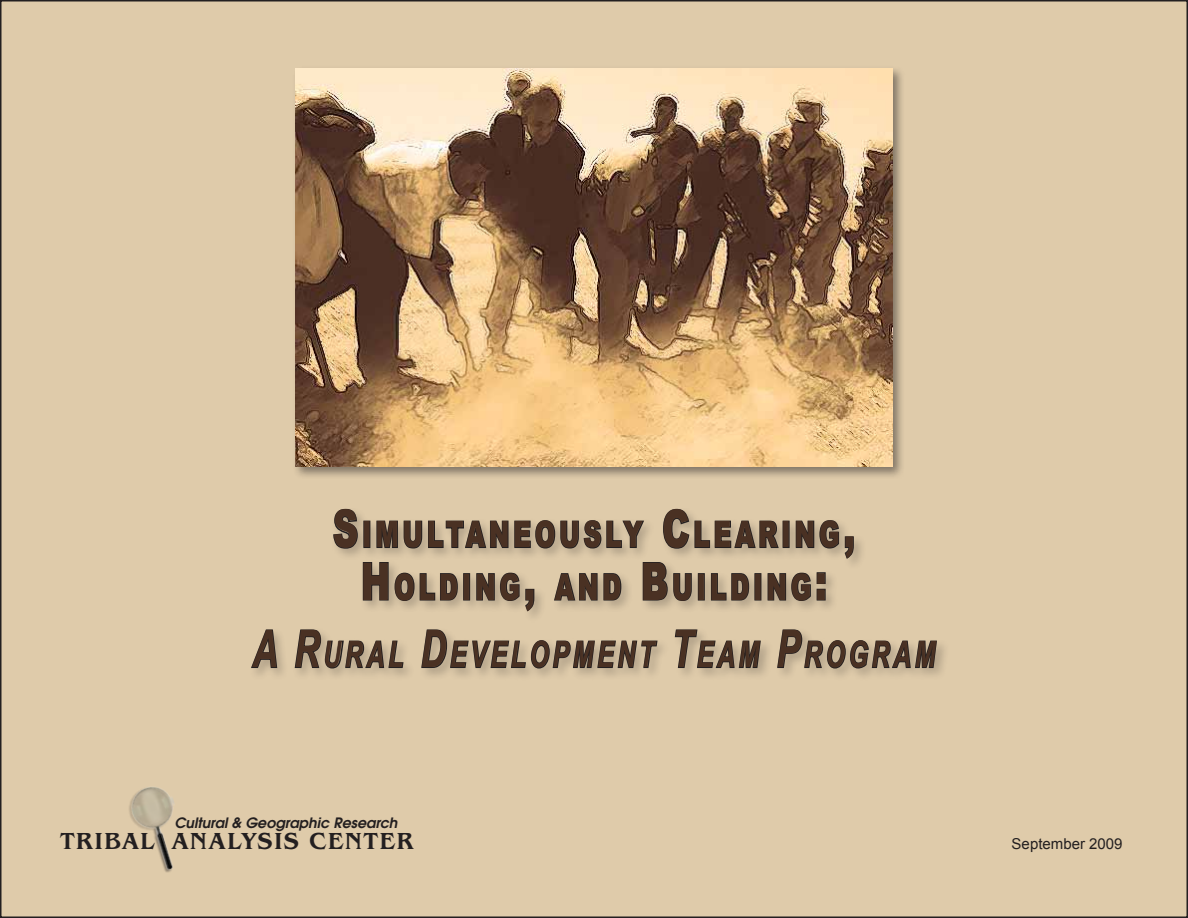
<style>
.page{position:relative;width:1188px;height:918px;background:#fff}
.page>*{position:absolute;margin:0;border:0;box-sizing:border-box;transform-origin:0 0}
.t1{font:900 36.15px/52.5px "Arial";letter-spacing:.145em;color:#4a3123;text-align:center;scale:.69 1}
.t2{font:italic 700 36.15px "Arial";letter-spacing:.145em;color:#4a3123;scale:.69 1}
.t3{font:500 24px "Benguiat";letter-spacing:.05em;color:#231f20}
.t4{font:15px "Arial";color:#231f20}
.t5{font:italic 600 14.25px "Avant Garde";color:#231f20}
.s1{font-size:51.75px}
</style>
<div class="page">
<div style="left:1px;top:1px;width:1186px;height:916px;background:#dfcbaa"></div>
<img style="left:129px;top:787px;width:45px;height:86px">
<div style="left:247px;top:505px;width:702px;height:176px;background:#231f20;opacity:.25"></div>
<svg style="left:332px;top:508px;width:27px;height:41px"></svg>
<div style="left:363px;top:521px;width:7px;height:27px;border:2px solid #231f20"></div>
<svg style="left:376px;top:510px;width:269px;height:39px"></svg>
<svg style="left:662px;top:508px;width:118px;height:41px"></svg>
<div style="left:783px;top:521px;width:7px;height:27px;border:2px solid #231f20"></div>
<svg style="left:795px;top:519px;width:60px;height:41px"></svg>
<svg style="left:362px;top:561px;width:97px;height:41px"></svg>
<div style="left:463px;top:573px;width:7px;height:28px;border:2px solid #231f20"></div>
<svg style="left:476px;top:572px;width:59px;height:40px"></svg>
<svg style="left:553px;top:572px;width:69px;height:30px"></svg>
<svg style="left:642px;top:561px;width:51px;height:41px"></svg>
<div style="left:698px;top:573px;width:7px;height:28px;border:2px solid #231f20"></div>
<svg style="left:710px;top:572px;width:40px;height:29px"></svg>
<div style="left:754px;top:573px;width:7px;height:28px;border:2px solid #231f20"></div>
<svg style="left:767px;top:571px;width:59px;height:31px"></svg>
<svg style="left:250px;top:629px;width:28px;height:40px"></svg>
<svg style="left:294px;top:629px;width:110px;height:40px"></svg>
<svg style="left:420px;top:627px;width:238px;height:42px"></svg>
<svg style="left:674px;top:627px;width:88px;height:42px"></svg>
<svg style="left:776px;top:627px;width:162px;height:42px"></svg>
<div style="left:292px;top:65px;width:614px;height:415px;background:#231f20;opacity:.5"></div>
<img style="left:295px;top:68px;width:598px;height:399px">
<p class="t1" style="left:333px;top:507px;width:759px"><span class="s1">S</span>IMULTANEOUSLY <span class="s1">C</span>LEARING<span class="s1">,<br>H</span>OLDING<span class="s1">,</span> AND <span class="s1">B</span>UILDING<span class="s1">:</span></p>
<p class="t2" style="left:252px;top:631px;width:991px"><span class="s1">A R</span>URA L <span class="s1">D</span>EVELOPMENT <span class="s1">T</span>EAM <span class="s1">P</span>ROGRA M</p>
<p class="t5" style="left:174px;top:813px;width:225px">Cultural &amp; Geographic Research</p>
<p class="t3" style="left:60px;top:828px;width:355px">TRIBAL ANALYSIS CENTER</p>
<p class="t4" style="left:1012px;top:834px;width:112px">September 2009</p>
</div>
